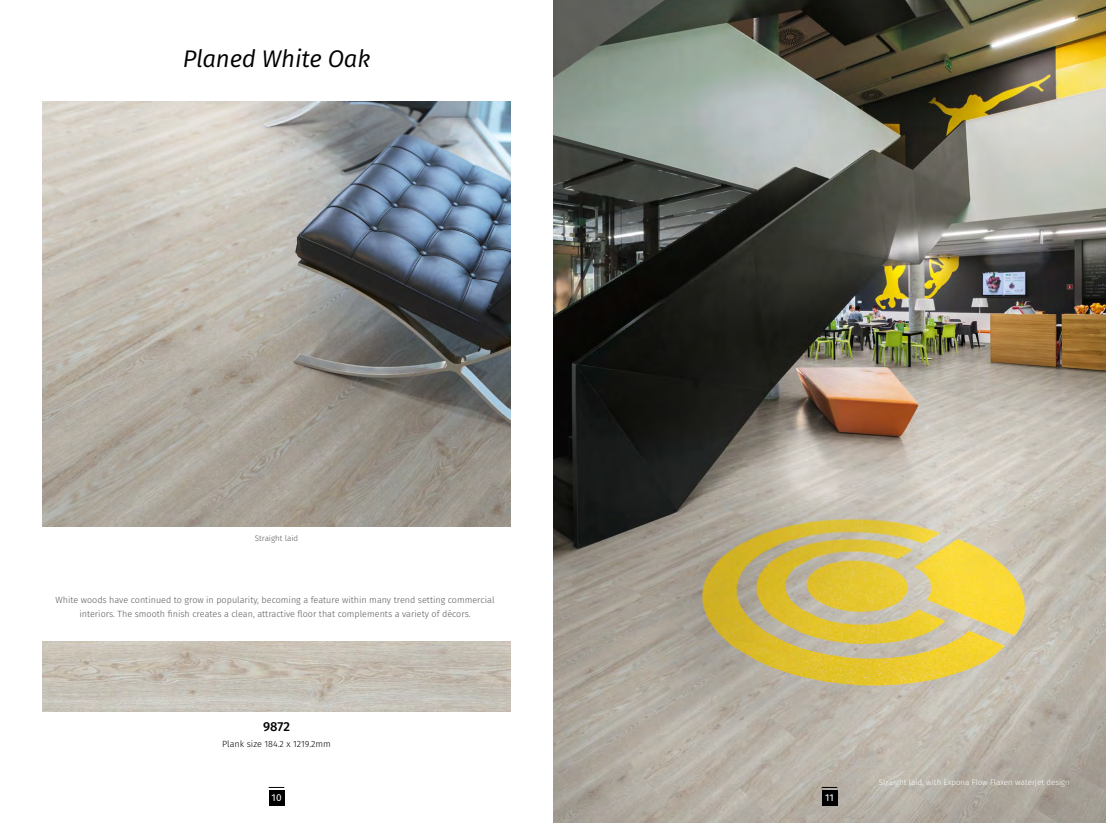
<style>
.page{position:relative;width:1106px;height:823px;background:#fff}
.page>*{position:absolute;margin:0;border:0;box-sizing:border-box;transform-origin:0 0}
.t1{font:italic 24px "Fira Sans";letter-spacing:-.01em;color:#000}
.t2{font:500 13px "Fira Sans";color:#000}
.t3{font:10px "Fira Sans";color:#fff}
.t4{font:300 9px/14px "Fira Sans";color:#575756;text-align:center}
.t5{font:300 9px "Fira Sans";color:#000}
.t6{font:300 8px "Fira Sans";color:#fff}
.t7{font:300 8px "Fira Sans";color:#575756}
</style>
<div class="page">
<img style="left:43px;top:102px;width:467px;height:424px">
<img style="left:43px;top:641px;width:467px;height:70px">
<div style="left:269px;top:789px;width:15px;height:15px;background:#000"></div>
<svg style="left:269px;top:786px;width:15px;height:1px"></svg>
<img style="left:553px;top:0;width:553px;height:822px">
<div style="left:821px;top:789px;width:16px;height:15px;background:#000"></div>
<svg style="left:821px;top:786px;width:16px;height:1px"></svg>
<h1 class="t1" style="left:183px;top:41px;width:189px">Planed White Oak</h1>
<p class="t7" style="left:255px;top:532px;width:45px">Straight laid</p>
<p class="t4" style="left:56px;top:592px;width:440px">White woods have continued to grow in popularity, becoming a feature within many trend setting commercial interiors. The smooth finish creates a clean, attractive floor that complements a variety of décors.</p>
<h2 class="t2" style="left:263px;top:715px;width:28px">9872</h2>
<p class="t5" style="left:222px;top:736px;width:110px">Plank size 184.2 x 1219.2mm</p>
<p class="t3" style="left:271px;top:789px;width:12px">10</p>
<p class="t3" style="left:825px;top:789px;width:10px">11</p>
<p class="t6" style="left:879px;top:776px;width:192px">Straight laid, with Expona Flow Flaxen waterjet design</p>
</div>
